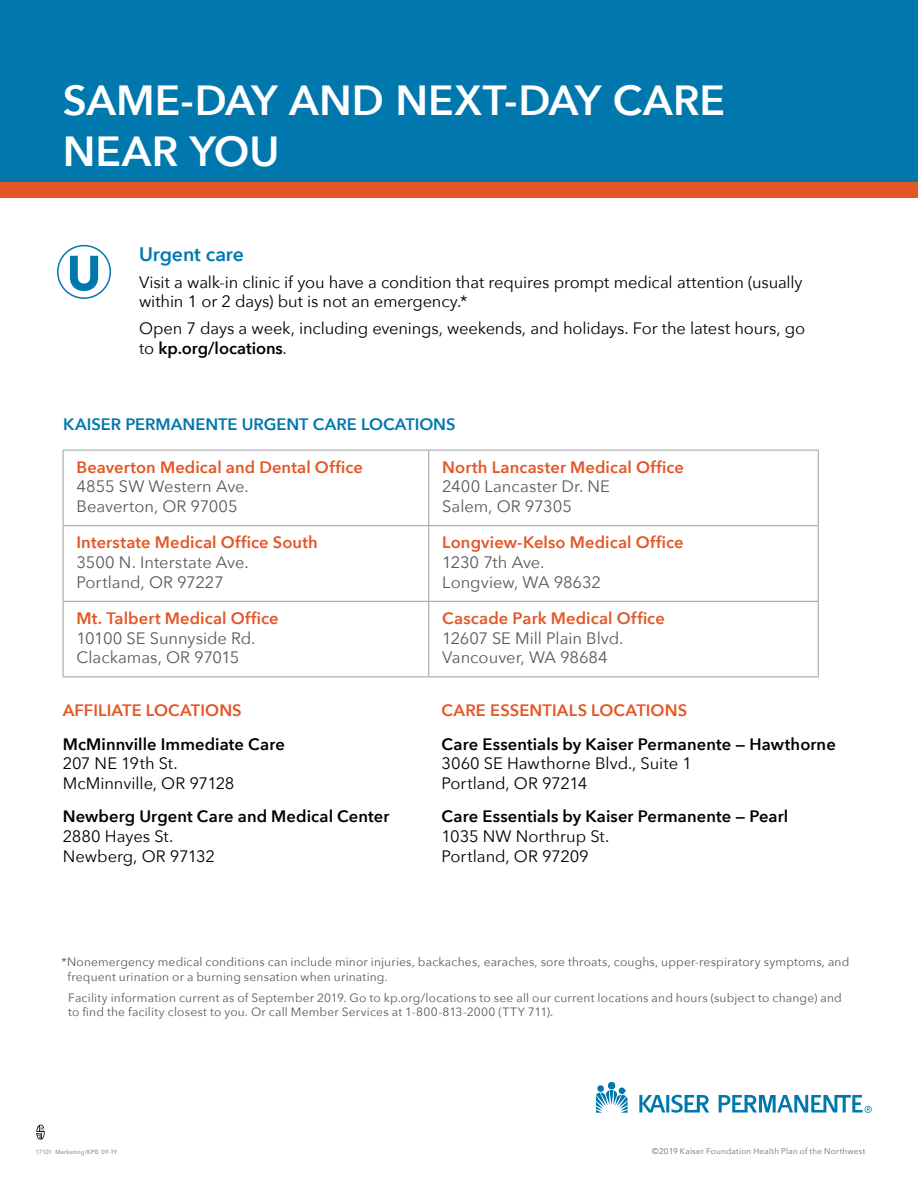
<style>
.page{position:relative;width:918px;height:1188px;background:#fff}
.page>*{position:absolute;margin:0;border:0;box-sizing:border-box;transform-origin:0 0}
.H2_Subtitle{font:600 42px/50.4px "Avenir Next";color:#fff}
.H3_Section_Head{font:600 19.5px "Avenir Next";letter-spacing:-.01em;color:#0078ae}
.Body_Text{font:16.5px/19.8px "Avenir Next";letter-spacing:-.01em;color:#000}
.t1{font:16.5px "Avenir Next";color:#58595b}
.t2{font:600 16.5px "Avenir Next";letter-spacing:.005em;color:#e45625}
.t3{font:600 16.5px "Avenir Next";letter-spacing:.005em;color:#000}
.Body_Text-2{font:600 16.5px "Avenir Next";letter-spacing:-.005em;color:#0078ae}
.t4{font:12px/14.4px "Avenir Next";letter-spacing:.015em;color:#58595b}
.CEA_reg_FR{font:8.25px "Avenir Next";letter-spacing:.025em;color:#6d6e71}
.CEA_reg_FR-2{font:6px "Avenir Next";letter-spacing:.02em;color:#6d6e71}
.s1{font-weight:600}
</style>
<div class="page">
<div style="left:0;top:0;width:918px;height:197px;background:#0078ae"></div>
<div style="left:0;top:182px;width:918px;height:15px;background:#e45625"></div>
<svg style="left:64px;top:451px;width:754px;height:226px"></svg>
<hr style="left:63px;top:450px;width:366px;height:1px;background:#9d9fa2">
<hr style="left:63px;top:450px;width:1px;height:75px;background:#9d9fa2">
<hr style="left:429px;top:450px;width:390px;height:1px;background:#9d9fa2">
<hr style="left:428px;top:450px;width:1px;height:75px;background:#9d9fa2">
<hr style="left:818px;top:450px;width:1px;height:75px;background:#9d9fa2">
<hr style="left:63px;top:525px;width:366px;height:1px;background:#9d9fa2">
<hr style="left:63px;top:526px;width:1px;height:75px;background:#9d9fa2">
<hr style="left:429px;top:525px;width:390px;height:1px;background:#9d9fa2">
<hr style="left:428px;top:526px;width:1px;height:75px;background:#9d9fa2">
<hr style="left:818px;top:526px;width:1px;height:75px;background:#9d9fa2">
<hr style="left:63px;top:601px;width:366px;height:1px;background:#9d9fa2">
<hr style="left:63px;top:602px;width:1px;height:75px;background:#9d9fa2">
<hr style="left:429px;top:601px;width:390px;height:1px;background:#9d9fa2">
<hr style="left:428px;top:602px;width:1px;height:75px;background:#9d9fa2">
<hr style="left:818px;top:602px;width:1px;height:75px;background:#9d9fa2">
<hr style="left:63px;top:677px;width:366px;height:1px;background:#9d9fa2">
<hr style="left:429px;top:677px;width:390px;height:1px;background:#9d9fa2">
<svg style="left:36px;top:1125px;width:9px;height:15px"></svg>
<svg style="left:596px;top:1084px;width:32px;height:29px"></svg>
<div style="left:608px;top:1082px;width:7px;height:8px;background:#0078ae;border-radius:50%"></div>
<hr style="left:666px;top:1095px;width:3px;height:18px;background:#0078ae">
<svg style="left:639px;top:1095px;width:26px;height:18px"></svg>
<svg style="left:671px;top:1095px;width:38px;height:18px"></svg>
<svg style="left:719px;top:1095px;width:153px;height:18px"></svg>
<svg style="left:70px;top:256px;width:28px;height:35px"></svg>
<div style="left:57px;top:245px;width:54px;height:54px;border:2px solid #0078ae;border-radius:50%"></div>
<p class="H2_Subtitle" style="left:63px;top:75px;width:664px">SAME-DAY AND NEXT-DAY CARE<br>NEAR YOU</p>
<h3 class="H3_Section_Head" style="left:139px;top:242px;width:106px">Urgent care</h3>
<p class="Body_Text" style="left:139px;top:271px;width:665px">Visit a walk-in clinic if you have a condition that requires prompt medical attention (usually within 1 or 2 days) but is not an emergency.*</p>
<p class="Body_Text" style="left:139px;top:318px;width:668px">Open 7 days a week, including evenings, weekends, and holidays. For the latest hours, go to <span class="s1">kp.org/locations</span>.</p>
<p class="Body_Text-2" style="left:63px;top:414px;width:394px">KAISER PERMANENTE URGENT CARE LOCATIONS</p>
<p class="t2" style="left:77px;top:457px;width:288px">Beaverton Medical and Dental Office</p>
<p class="t1" style="left:77px;top:473px;width:174px">4855 SW Western Ave.</p>
<p class="t1" style="left:77px;top:493px;width:163px">Beaverton, OR 97005</p>
<p class="t2" style="left:442px;top:457px;width:243px">North Lancaster Medical Office</p>
<p class="t1" style="left:442px;top:473px;width:169px">2400 Lancaster Dr. NE</p>
<p class="t1" style="left:442px;top:493px;width:131px">Salem, OR 97305</p>
<p class="t2" style="left:77px;top:532px;width:243px">Interstate Medical Office South</p>
<p class="t1" style="left:77px;top:548px;width:174px">3500 N. Interstate Ave.</p>
<p class="t1" style="left:77px;top:568px;width:149px">Portland, OR 97227</p>
<p class="t2" style="left:77px;top:608px;width:204px">Mt. Talbert Medical Office</p>
<p class="t1" style="left:77px;top:624px;width:181px">10100 SE Sunnyside Rd.</p>
<p class="t1" style="left:77px;top:644px;width:164px">Clackamas, OR 97015</p>
<h4 class="t2" style="left:63px;top:700px;width:181px">AFFILIATE LOCATIONS</h4>
<p class="t3" style="left:63px;top:734px;width:224px">McMinnville Immediate Care</p>
<p class="Body_Text" style="left:63px;top:753px;width:117px">207 NE 19th St.</p>
<p class="Body_Text" style="left:63px;top:773px;width:173px">McMinnville, OR 97128</p>
<p class="t3" style="left:63px;top:807px;width:328px">Newberg Urgent Care and Medical Center</p>
<p class="Body_Text" style="left:63px;top:826px;width:112px">2880 Hayes St.</p>
<p class="Body_Text" style="left:63px;top:846px;width:154px">Newberg, OR 97132</p>
<p class="t2" style="left:442px;top:532px;width:243px">Longview-Kelso Medical Office</p>
<p class="t1" style="left:442px;top:548px;width:104px">1230 7th Ave.</p>
<p class="t1" style="left:442px;top:568px;width:160px">Longview, WA 98632</p>
<p class="t2" style="left:442px;top:608px;width:224px">Cascade Park Medical Office</p>
<p class="t1" style="left:442px;top:624px;width:183px">12607 SE Mill Plain Blvd.</p>
<p class="t1" style="left:442px;top:644px;width:167px">Vancouver, WA 98684</p>
<h4 class="t2" style="left:442px;top:700px;width:247px">CARE ESSENTIALS LOCATIONS</h4>
<p class="t3" style="left:442px;top:734px;width:396px">Care Essentials by Kaiser Permanente — Hawthorne</p>
<p class="Body_Text" style="left:442px;top:753px;width:252px">3060 SE Hawthorne Blvd., Suite 1</p>
<p class="Body_Text" style="left:442px;top:773px;width:147px">Portland, OR 97214</p>
<p class="t3" style="left:442px;top:807px;width:348px">Care Essentials by Kaiser Permanente — Pearl</p>
<p class="Body_Text" style="left:442px;top:826px;width:169px">1035 NW Northrup St.</p>
<p class="Body_Text" style="left:442px;top:846px;width:149px">Portland, OR 97209</p>
<p class="t4" style="left:68px;top:955px;width:783px;text-indent:-6px">*Nonemergency medical conditions can include minor injuries, backaches, earaches, sore throats, coughs, upper-respiratory symptoms, and frequent urination or a burning sensation when urinating.</p>
<p class="t4" style="left:68px;top:990px;width:775px">Facility information current as of September 2019. Go to kp.org/locations to see all our current locations and hours (subject to change) and to find the facility closest to you. Or call Member Services at 1-800-813-2000 (TTY 711).</p>
<p class="CEA_reg_FR-2" style="left:36px;top:1147px;width:83px">17101 Marketing/KPB 09-19</p>
<p class="CEA_reg_FR" style="left:652px;top:1144px;width:215px">©2019 Kaiser Foundation Health Plan of the Northwest</p>
</div>
